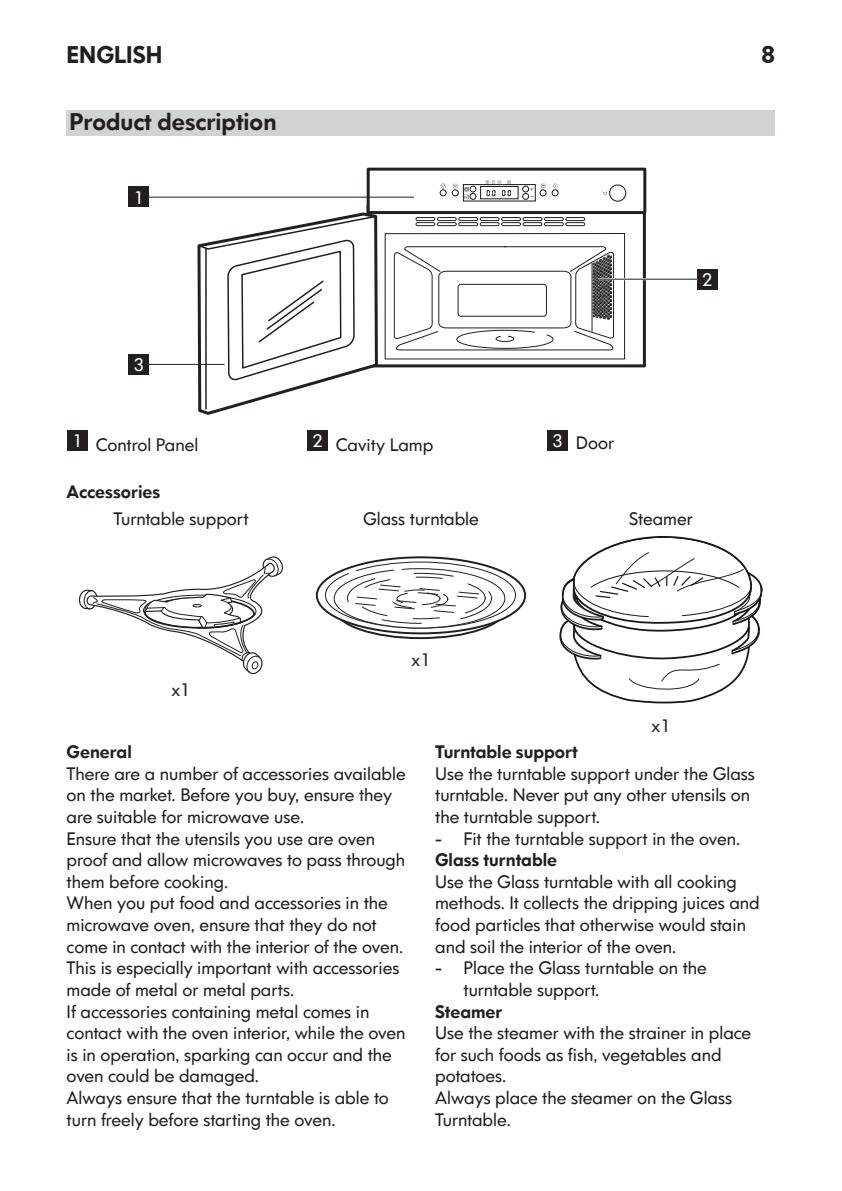
<style>
.page{position:relative;width:842px;height:1191px;background:#fff}
.page>*{position:absolute;margin:0;border:0;box-sizing:border-box;transform-origin:0 0}
.IK_Section{font:800 24px "IKEA Sans";color:#231f20}
.IK_Body{font:18px/21.6px "IKEA Sans";color:#231f20}
.IK_Titoletto{font:800 18px "IKEA Sans";color:#231f20}
.IK_Titoletto-2{font:18px "IKEA Sans";color:#231f20}
.IK_Numbered_BLACK{font:18px "IKEA Sans";color:#231f20}
.IK_Numeri_bianchi{font:18px "IKEA Sans";color:#fff}
</style>
<div class="page">
<div style="left:67px;top:110px;width:708px;height:25px;background:#d1d2d4"></div>
<svg style="left:79px;top:556px;width:204px;height:118px"></svg>
<svg style="left:317px;top:557px;width:208px;height:76px"></svg>
<svg style="left:325px;top:562px;width:190px;height:66px"></svg>
<svg style="left:334px;top:568px;width:171px;height:60px"></svg>
<svg style="left:347px;top:573px;width:144px;height:50px"></svg>
<div style="left:356px;top:577px;width:129px;height:42px;background:#fff;border-radius:50%"></div>
<svg style="left:347px;top:568px;width:10px;height:7px"></svg>
<svg style="left:393px;top:565px;width:10px;height:7px"></svg>
<svg style="left:333px;top:584px;width:175px;height:55px"></svg>
<svg style="left:559px;top:536px;width:203px;height:167px"></svg>
<div style="left:68px;top:431px;width:20px;height:20px;background:#231f20"></div>
<div style="left:308px;top:431px;width:20px;height:20px;background:#231f20"></div>
<div style="left:548px;top:431px;width:20px;height:20px;background:#231f20"></div>
<div style="left:367px;top:168px;width:279px;height:46px;background:#fff;border:3px solid #231f20"></div>
<svg style="left:197px;top:168px;width:180px;height:43px"></svg>
<svg style="left:439px;top:180px;width:187px;height:22px"></svg>
<svg style="left:197px;top:211px;width:429px;height:204px"></svg>
<hr style="left:129px;top:197px;width:285px;height:1px;background:#231f20">
<div style="left:129px;top:187px;width:20px;height:20px;background:#231f20"></div>
<hr style="left:129px;top:364px;width:96px;height:1px;background:#231f20">
<div style="left:129px;top:354px;width:20px;height:20px;background:#231f20"></div>
<div style="left:697px;top:269px;width:20px;height:20px;background:#231f20"></div>
<hr style="left:599px;top:278px;width:98px;height:2px;background:#fff">
<hr style="left:599px;top:279px;width:98px;height:1px;background:#231f20">
<h1 class="IK_Section" style="left:67px;top:36px;width:97px">ENGLISH</h1>
<h1 class="IK_Section" style="left:761px;top:36px;width:16px">8</h1>
<p class="IK_Section" style="left:69px;top:103px;width:209px">Product description</p>
<p class="IK_Numeri_bianchi" style="left:134px;top:184px;width:12px">1</p>
<p class="IK_Numeri_bianchi" style="left:702px;top:266px;width:12px">2</p>
<p class="IK_Numeri_bianchi" style="left:134px;top:351px;width:12px">3</p>
<p class="IK_Numeri_bianchi" style="left:72px;top:427px;width:12px">1</p>
<p class="IK_Numbered_BLACK" style="left:96px;top:431px;width:104px">Control Panel</p>
<p class="IK_Numeri_bianchi" style="left:312px;top:427px;width:12px">2</p>
<p class="IK_Numbered_BLACK" style="left:336px;top:431px;width:99px">Cavity Lamp</p>
<p class="IK_Numeri_bianchi" style="left:552px;top:427px;width:12px">3</p>
<p class="IK_Numbered_BLACK" style="left:576px;top:429px;width:40px">Door</p>
<p class="IK_Titoletto" style="left:67px;top:478px;width:95px">Accessories</p>
<p class="IK_Titoletto-2" style="left:113px;top:505px;width:137px">Turntable support</p>
<p class="IK_Titoletto-2" style="left:363px;top:505px;width:117px">Glass turntable</p>
<p class="IK_Titoletto-2" style="left:629px;top:505px;width:65px">Steamer</p>
<p class="IK_Titoletto-2" style="left:172px;top:676px;width:20px">x1</p>
<p class="IK_Titoletto-2" style="left:412px;top:646px;width:20px">x1</p>
<p class="IK_Titoletto-2" style="left:652px;top:712px;width:20px">x1</p>
<p class="IK_Titoletto" style="left:67px;top:738px;width:67px">General</p>
<p class="IK_Body" style="left:67px;top:762px;width:341px">There are a number of accessories available on the market. Before you buy, ensure they are suitable for microwave use.</p>
<p class="IK_Body" style="left:67px;top:827px;width:340px">Ensure that the utensils you use are oven proof and allow microwaves to pass through them before cooking.</p>
<p class="IK_Body" style="left:67px;top:891px;width:338px">When you put food and accessories in the microwave oven, ensure that they do not come in contact with the interior of the oven.</p>
<p class="IK_Body" style="left:67px;top:956px;width:334px">This is especially important with accessories made of metal or metal parts.</p>
<p class="IK_Body" style="left:67px;top:999px;width:340px">If accessories containing metal comes in contact with the oven interior, while the oven is in operation, sparking can occur and the oven could be damaged.</p>
<p class="IK_Body" style="left:67px;top:1086px;width:324px">Always ensure that the turntable is able to turn freely before starting the oven.</p>
<p class="IK_Titoletto" style="left:435px;top:738px;width:144px">Turntable support</p>
<p class="IK_Body" style="left:435px;top:762px;width:321px">Use the turntable support under the Glass turntable. Never put any other utensils on the turntable support.</p>
<p class="IK_Body" style="left:435px;top:827px;width:307px">- Fit the turntable support in the oven.</p>
<p class="IK_Titoletto" style="left:435px;top:846px;width:124px">Glass turntable</p>
<p class="IK_Body" style="left:435px;top:870px;width:326px">Use the Glass turntable with all cooking methods. It collects the dripping juices and food particles that otherwise would stain and soil the interior of the oven.</p>
<p class="IK_Body" style="left:463px;top:956px;width:245px;text-indent:-28px">- Place the Glass turntable on the turntable support.</p>
<p class="IK_Titoletto" style="left:435px;top:997px;width:69px">Steamer</p>
<p class="IK_Body" style="left:435px;top:1021px;width:318px">Use the steamer with the strainer in place for such foods as fish, vegetables and potatoes.</p>
<p class="IK_Body" style="left:435px;top:1086px;width:298px">Always place the steamer on the Glass<br>Turntable.</p>
</div>
